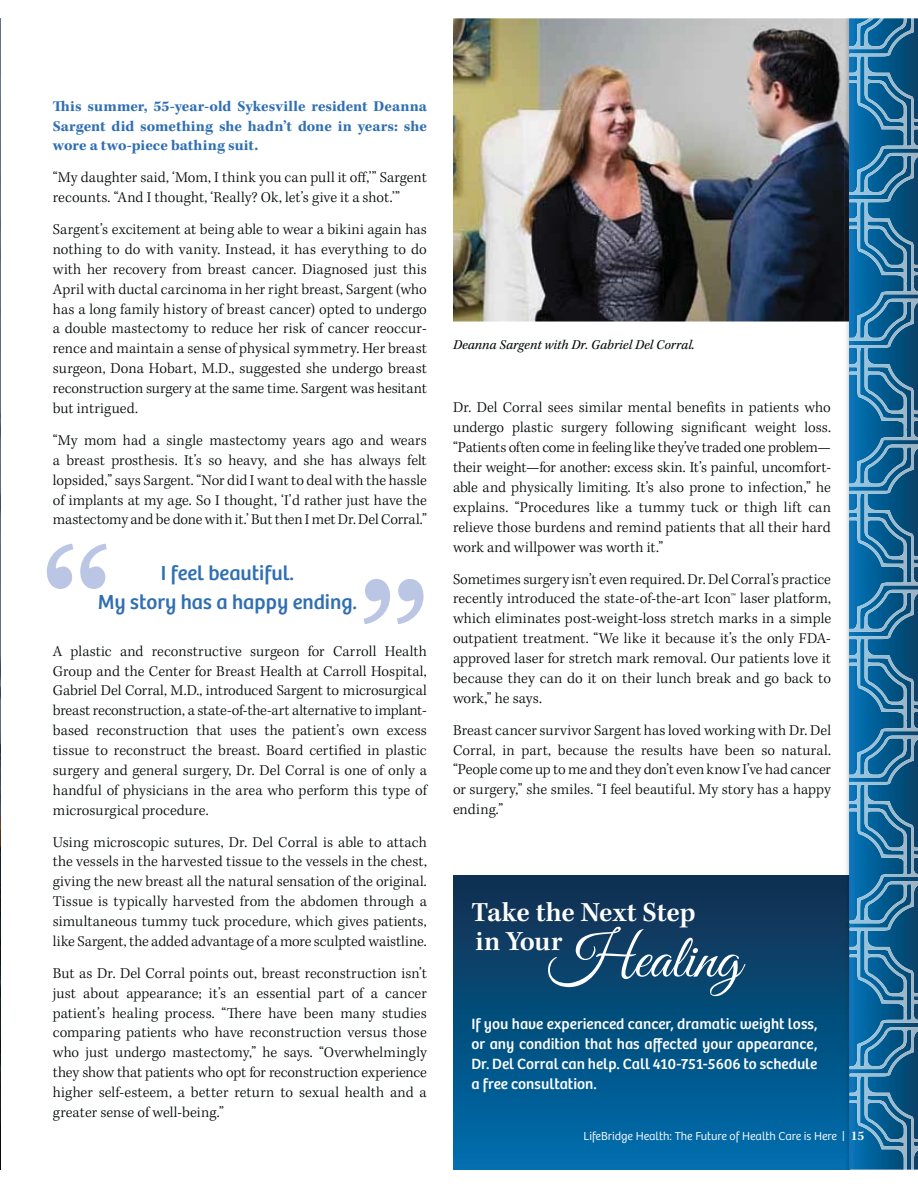
<style>
.page{position:relative;width:918px;height:1188px;background:#fff}
.page>*{position:absolute;margin:0;border:0;box-sizing:border-box;transform-origin:0 0}
.t1{font:300 237px "Kepler Std";color:#bbc6e4}
.t2{font:61.95px "Great Vibes";color:#fff}
.t3{font:600 28.35px "Kepler Std";color:#fff}
.t4{font:21px/29.4px "Bree";color:#2f6fb3;text-align:center}
.t5{font:300 15.3px/20px "Kepler Std";color:#040809;text-align:justify}
.t6{font:15.3px/20px "Bree";color:#fff;text-align:justify}
.t7{font:700 15.3px/20px "Kepler Std";color:#2f6fb3;text-align:justify}
.t8{font:italic 13.8px "Kepler Std";color:#040809}
.t9{font:300 12px "Bree";color:#fff}
.s1{font-family:"Kepler Std";font-weight:600;font-size:13.5px}
</style>
<div class="page">
<div style="left:453px;top:876px;width:391px;height:294px;background:linear-gradient(to bottom,#0f2e4d,#006eae)"></div>
<img style="left:453px;top:18px;width:391px;height:304px">
<img style="left:0;top:18px;width:1px;height:1152px">
<img style="left:844px;top:322px;width:5px;height:848px">
<img style="left:844px;top:18px;width:5px;height:304px">
<svg style="left:849px;top:18px;width:69px;height:1152px;background:#2a74a1"></svg>
<p class="t7" style="left:53px;top:97px;width:376px">This summer, 55-year-old Sykesville resident Deanna Sargent did something she hadn’t done in years: she wore a two-piece bathing suit.</p>
<p class="t5" style="left:53px;top:169px;width:375px">“My daughter said, ‘Mom, I think you can pull it off,’” Sargent recounts. “And I thought, ‘Really? Ok, let’s give it a shot.’”</p>
<p class="t5" style="left:53px;top:220px;width:376px">Sargent’s excitement at being able to wear a bikini again has nothing to do with vanity. Instead, it has everything to do with her recovery from breast cancer. Diagnosed just this April with ductal carcinoma in her right breast, Sargent (who has a long family history of breast cancer) opted to undergo a double mastectomy to reduce her risk of cancer reoccur&shy;rence and maintain a sense of physical symmetry. Her breast surgeon, Dona Hobart, M.D., suggested she undergo breast reconstruction surgery at the same time. Sargent was hesitant but intrigued.</p>
<p class="t5" style="left:53px;top:431px;width:376px">“My mom had a single mastectomy years ago and wears a breast prosthesis. It’s so heavy, and she has always felt lopsided,” says Sargent. “Nor did I want to deal with the hassle of implants at my age. So I thought, ‘I’d rather just have the mastectomy and be done with it.’ But then I met Dr. Del Corral.”</p>
<h1 class="t1" style="left:39px;top:541px;width:76px">“</h1>
<h3 class="t4" style="left:98px;top:561px;width:261px">I feel beautiful.<br>My story has a happy ending.</h3>
<h1 class="t1" style="left:431px;top:627px;width:76px;rotate:-180deg">“</h1>
<p class="t5" style="left:53px;top:642px;width:375px">A plastic and reconstructive surgeon for Carroll Health Group and the Center for Breast Health at Carroll Hospital, Gabriel Del Corral, M.D., introduced Sargent to microsurgical breast reconstruction, a state-of-the-art alternative to implant&shy;based reconstruction that uses the patient’s own excess tissue to reconstruct the breast. Board certified in plastic surgery and general surgery, Dr. Del Corral is one of only a handful of physicians in the area who perform this type of microsurgical procedure.</p>
<p class="t5" style="left:53px;top:833px;width:376px">Using microscopic sutures, Dr. Del Corral is able to attach the vessels in the harvested tissue to the vessels in the chest, giving the new breast all the natural sensation of the original.<br>Tissue is typically harvested from the abdomen through a simultaneous tummy tuck procedure, which gives patients, like Sargent, the added advantage of a more sculpted waistline.</p>
<p class="t5" style="left:53px;top:964px;width:375px">But as Dr. Del Corral points out, breast reconstruction isn’t just about appearance; it’s an essential part of a cancer patient’s healing process. “There have been many studies comparing patients who have reconstruction versus those who just undergo mastectomy,” he says. “Overwhelmingly they show that patients who opt for reconstruction experience higher self-esteem, a better return to sexual health and a greater sense of well-being.”</p>
<p class="t8" style="left:453px;top:336px;width:243px">Deanna Sargent with Dr. Gabriel Del Corral.</p>
<p class="t5" style="left:453px;top:399px;width:380px">Dr. Del Corral sees similar mental benefits in patients who undergo plastic surgery following significant weight loss. “Patients often come in feeling like they’ve traded one problem— their weight—for another: excess skin. It’s painful, uncomfort&shy;able and physically limiting. It’s also prone to infection,” he explains. “Procedures like a tummy tuck or thigh lift can relieve those burdens and remind patients that all their hard work and willpower was worth it.”</p>
<p class="t5" style="left:453px;top:570px;width:380px">Sometimes surgery isn’t even required. Dr. Del Corral’s practice recently introduced the state-of-the-art Icon™ laser platform, which eliminates post-weight-loss stretch marks in a simple outpatient treatment. “We like it because it’s the only FDA&shy;approved laser for stretch mark removal. Our patients love it because they can do it on their lunch break and go back to work,” he says.</p>
<p class="t5" style="left:453px;top:721px;width:380px">Breast cancer survivor Sargent has loved working with Dr. Del Corral, in part, because the results have been so natural. “People come up to me and they don’t even know I’ve had cancer or surgery,” she smiles. “I feel beautiful. My story has a happy ending.”</p>
<h3 class="t3" style="left:471px;top:895px;width:226px">Take the Next Step</h3>
<h2 class="t2" style="left:548px;top:924px;width:194px">Healing</h2>
<h3 class="t3" style="left:476px;top:924px;width:88px">in Your</h3>
<p class="t6" style="left:471px;top:1016px;width:348px">If you have experienced cancer, dramatic weight loss, or any condition that has affected your appearance, Dr. Del Corral can help. Call 410-751-5606 to schedule a free consultation.</p>
<p class="t9" style="left:584px;top:1132px;width:282px">LifeBridge Health: The Future of Health Care is Here | <span class="s1">15</span></p>
</div>
